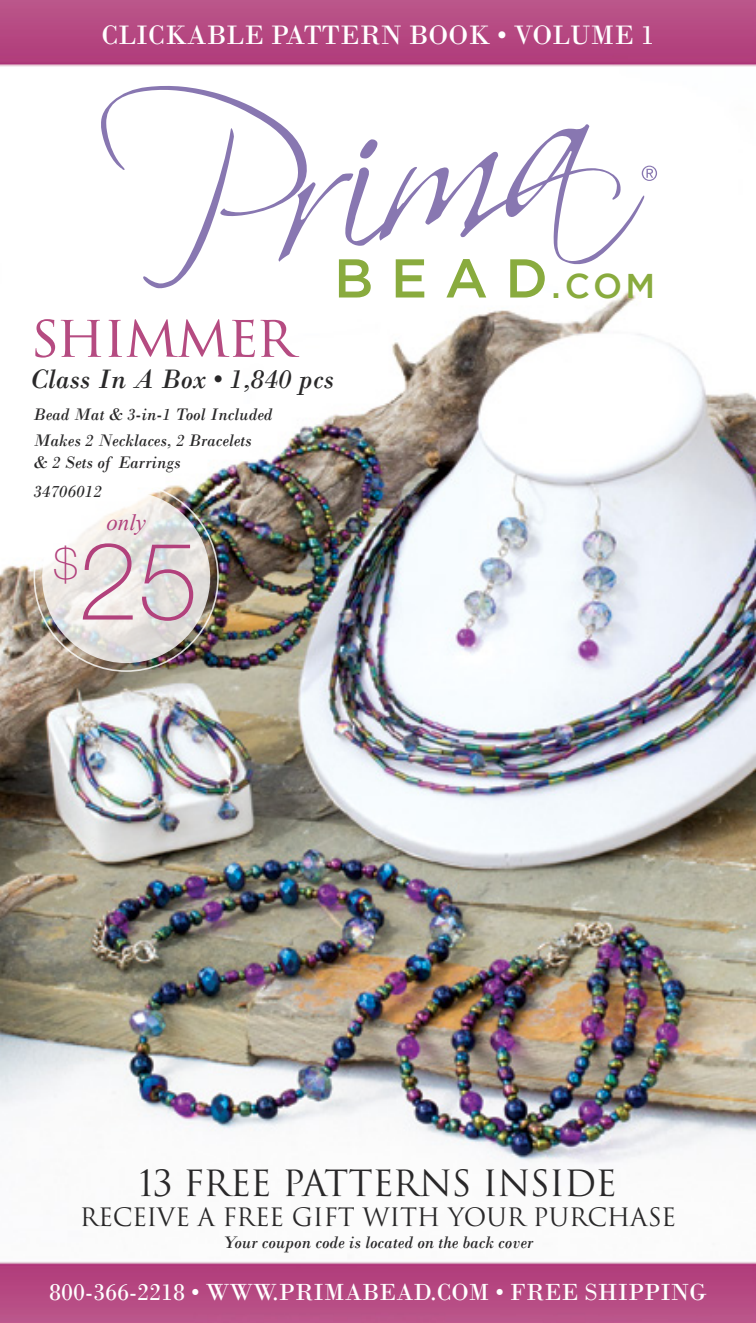
<style>
.page{position:relative;width:756px;height:1323px;background:#fff}
.page>*{position:absolute;margin:0;border:0;box-sizing:border-box;transform-origin:0 0}
.t1{font:100 108.5px "Helvetica Neue LT Com";color:#b2417c}
.t2{font:57.75px "Trajan Pro 3";letter-spacing:-.03em;color:#b54b81}
.t3{font:100 42.88px "Helvetica Neue LT Com";color:#b2417c}
.t4{font:35.18px "Trajan Pro 3";letter-spacing:-.02em;color:#292829}
.t5{font:500 34.3px "Gotham";color:#89ab3e}
.t6{font:28px "Bodoni";color:#fff}
.t7{font:italic 28px "Bodoni";color:#292829}
.t8{font:24.68px "Trajan Pro 3";letter-spacing:-.01em;color:#292829}
.t9{font:24.5px "Bodoni";color:#fff}
.t10{font:italic 22.75px "Times New Roman";color:#b2417c}
.t11{font:italic 17.5px/25.4px "Bodoni";color:#292829}
</style>
<div class="page">
<img style="left:0;top:0;width:756px;height:1323px">
<svg style="left:42px;top:491px;width:168px;height:172px"></svg>
<svg style="left:101px;top:86px;width:208px;height:202px"></svg>
<svg style="left:278px;top:124px;width:379px;height:174px"></svg>
<h3 class="t6" style="left:101px;top:19px;width:555px">CLICKABLE PATTERN BOOK • VOLUME 1</h3>
<h2 class="t2" style="left:30px;top:296px;width:266px">shimmer</h2>
<h3 class="t7" style="left:30px;top:362px;width:306px">Class In A Box • 1,840 pcs</h3>
<p class="t11" style="left:34px;top:402px;width:240px">Bead Mat &amp; 3-in-1 Tool Included<br>Makes 2 Necklaces, 2 Bracelets</p>
<p class="t11" style="left:34px;top:448px;width:149px;line-height:28.9px">&amp; 2 Sets of Earrings<br>34706012</p>
<h3 class="t10" style="left:107px;top:506px;width:41px">only</h3>
<h3 class="t3" style="left:54px;top:538px;width:25px">$</h3>
<h1 class="t1" style="left:78px;top:517px;width:122px">25</h1>
<h3 class="t5" style="left:551px;top:266px;width:105px">.COM</h3>
<h3 class="t4" style="left:139px;top:1159px;width:480px">13 FREE PATTERNS INSIDE</h3>
<h3 class="t8" style="left:80px;top:1200px;width:598px">RECEIVE A FREE GIFT WITH YOUR PURCHASE</h3>
<p class="t11" style="left:223px;top:1229px;width:312px">Your coupon code is located on the back cover</p>
<h3 class="t9" style="left:49px;top:1278px;width:659px">800-366-2218 • WWW.PRIMABEAD.COM • FREE SHIPPING</h3>
</div>
